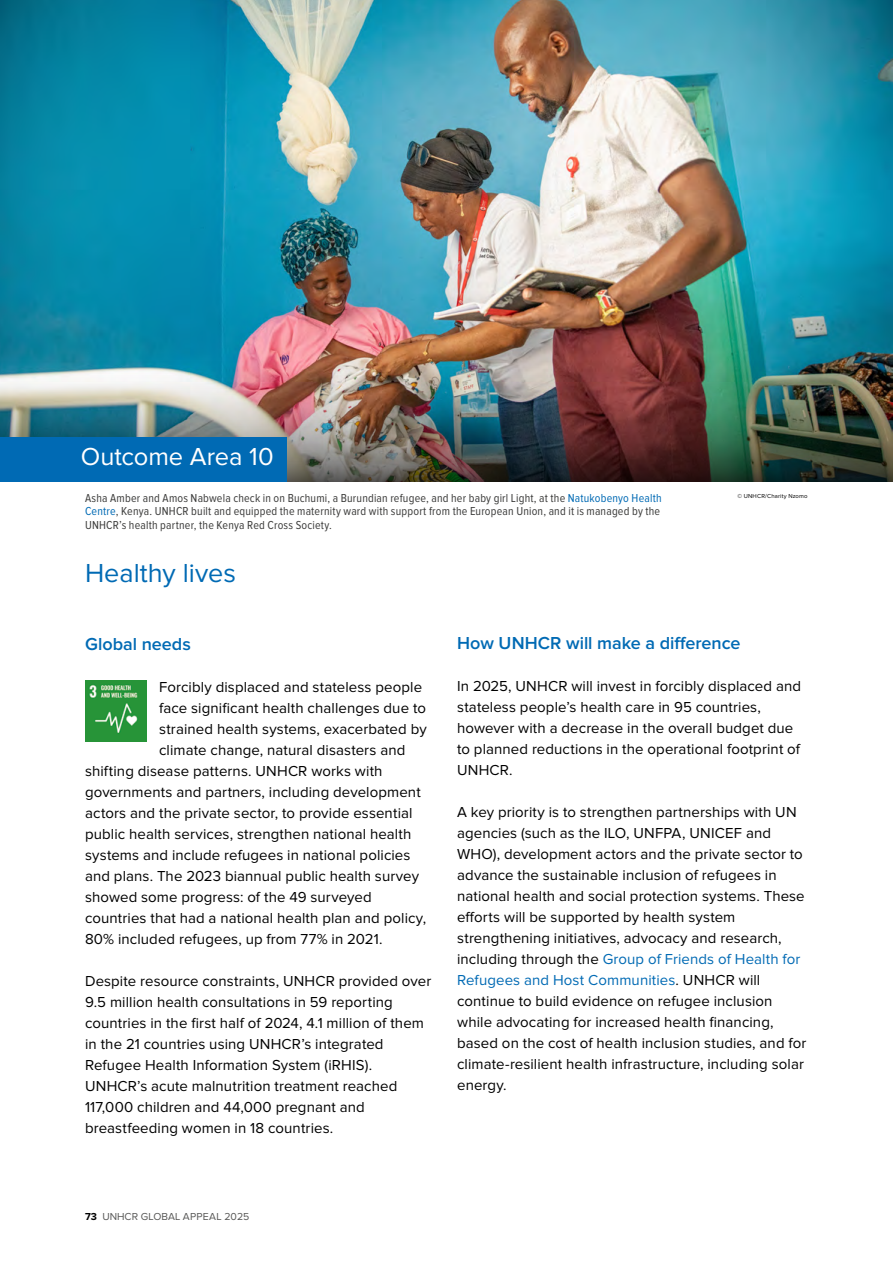
<style>
.page{position:relative;width:893px;height:1263px;background:#fff}
.page>*{position:absolute;margin:0;border:0;box-sizing:border-box;transform-origin:0 0}
.t1{font:27px "Proxima Nova";color:#006ab4}
.t2{font:25.5px "Proxima Nova";letter-spacing:-.005em;color:#fff}
.t3{font:600 18px "Proxima Nova";color:#006ab4}
.t4{font:15px/21px "Proxima Nova";letter-spacing:.005em;color:#000}
.t5{font:12px/13.5px "Proxima Nova Cond";letter-spacing:.015em;color:#3c3c3b;text-align:justify}
.t6{font:10.5px "Proxima Nova";color:#575756}
.t7{font:6px "Proxima Nova";letter-spacing:.025em;color:#000}
.s1{color:#006ab4}
.s2{font-weight:700;color:#000}
</style>
<div class="page">
<img style="left:0;top:0;width:893px;height:343px">
<img style="left:0;top:343px;width:893px;height:138px">
<div style="left:0;top:437px;width:287px;height:44px;background:#006ab4"></div>
<img style="left:85px;top:680px;width:61px;height:62px">
<h2 class="t2" style="left:81px;top:445px;width:194px">Outcome Area 10</h2>
<p class="t5" style="left:85px;top:491px;width:578px">Asha Amber and Amos Nabwela check in on Buchumi, a Burundian refugee, and her baby girl Light, at the <span class="s1">Natukobenyo Health Centre</span>, Kenya. UNHCR built and equipped the maternity ward with support from the European Union, and it is managed by the UNHCR’s health partner, the Kenya Red Cross Society.</p>
<h1 class="t1" style="left:85px;top:560px;width:152px">Healthy lives</h1>
<p class="t7" style="left:738px;top:494px;width:71px">© UNHCR/Charity Nzomo</p>
<p class="t3" style="left:85px;top:634px;width:107px">Global needs</p>
<p class="t4" style="left:159px;top:677px;width:265px">Forcibly displaced and stateless people</p>
<p class="t4" style="left:159px;top:698px;width:268px">face significant health challenges due to</p>
<p class="t4" style="left:159px;top:719px;width:269px">strained health systems, exacerbated by</p>
<p class="t4" style="left:159px;top:740px;width:248px">climate change, natural disasters and</p>
<p class="t4" style="left:85px;top:761px;width:299px">shifting disease patterns. UNHCR works with</p>
<p class="t4" style="left:85px;top:782px;width:337px">governments and partners, including development</p>
<p class="t4" style="left:85px;top:803px;width:329px">actors and the private sector, to provide essential</p>
<p class="t4" style="left:85px;top:824px;width:328px">public health services, strengthen national health</p>
<p class="t4" style="left:85px;top:845px;width:327px">systems and include refugees in national policies</p>
<p class="t4" style="left:85px;top:866px;width:335px">and plans. The 2023 biannual public health survey</p>
<p class="t4" style="left:85px;top:887px;width:288px">showed some progress: of the 49 surveyed</p>
<p class="t4" style="left:85px;top:908px;width:343px">countries that had a national health plan and policy,</p>
<p class="t4" style="left:85px;top:929px;width:299px">80% included refugees, up from 77% in 2021.</p>
<p class="t4" style="left:85px;top:971px;width:348px">Despite resource constraints, UNHCR provided over 9.5 million health consultations in 59 reporting countries in the first half of 2024, 4.1 million of them in the 21 countries using UNHCR’s integrated Refugee Health Information System (iRHIS).<br>UNHCR’s acute malnutrition treatment reached 117,000 children and 44,000 pregnant and breastfeeding women in 18 countries.</p>
<p class="t3" style="left:457px;top:633px;width:285px">How UNHCR will make a difference</p>
<p class="t4" style="left:457px;top:676px;width:345px">In 2025, UNHCR will invest in forcibly displaced and stateless people’s health care in 95 countries, however with a decrease in the overall budget due to planned reductions in the operational footprint of UNHCR.</p>
<p class="t4" style="left:457px;top:802px;width:351px">A key priority is to strengthen partnerships with UN agencies (such as the ILO, UNFPA, UNICEF and WHO), development actors and the private sector to advance the sustainable inclusion of refugees in national health and social protection systems. These efforts will be supported by health system strengthening initiatives, advocacy and research, including through the <span class="s1">Group of Friends of Health for Refugees and Host Communities</span>. UNHCR will continue to build evidence on refugee inclusion while advocating for increased health financing, based on the cost of health inclusion studies, and for climate-resilient health infrastructure, including solar energy.</p>
<p class="t6" style="left:85px;top:1212px;width:166px"><span class="s2">73</span> UNHCR GLOBAL APPEAL 2025</p>
</div>
